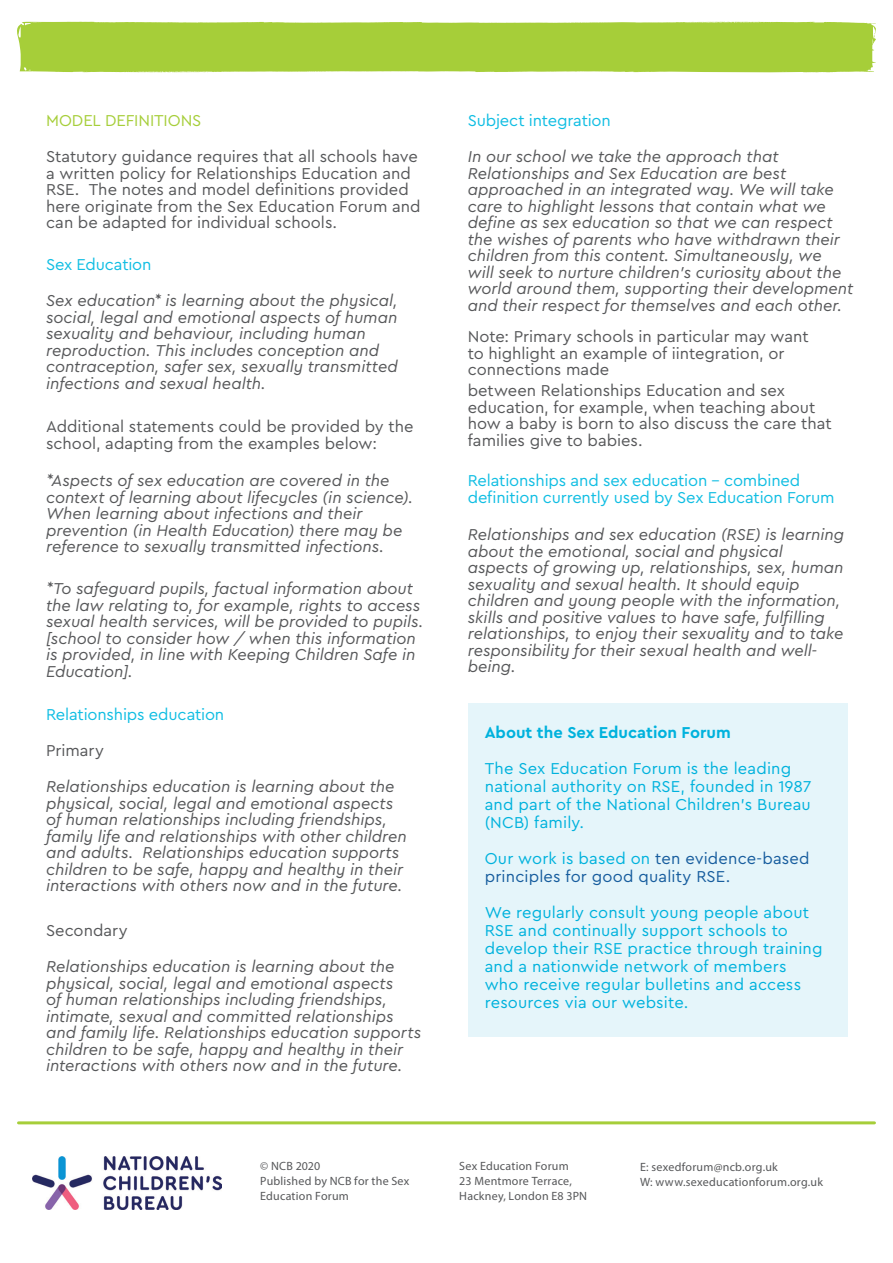
<style>
.page{position:relative;width:893px;height:1263px;background:#fff}
.page>*{position:absolute;margin:0;border:0;box-sizing:border-box;transform-origin:0 0}
.H3_special_subheadin{font:italic 16.5px/16.5px "Cera Pro";color:#57585a}
.H3_special_subheadin-2{font:16.5px/16.5px "Cera Pro";color:#57585a}
.Blue_shaded_box_-_bo{font:16.5px/18px "Cera Pro";letter-spacing:.01em;color:#00b2dd}
.H3_special_subheadin-3{font:16.5px/16.5px "Cera Pro";letter-spacing:-.01em;color:#11bee3}
.Blue_shaded_box_-_bo-2{font:16.5px/18px "Cera Pro";letter-spacing:.01em;color:#175d9e}
.Blue_shaded_box_-_he{font:700 16.5px "Cera Pro";color:#00b2dd}
.H3_special_subheadin-4{font:16.5px "Cera Pro";letter-spacing:-.005em;color:#a6ce39}
.t1{font:12px/15px "Myriad Pro";letter-spacing:.02em;color:#57585a}
.s1{color:#00b2dd}
</style>
<div class="page">
<svg style="left:17px;top:21px;width:859px;height:52px;background:#abd044"></svg>
<hr style="left:19px;top:1121px;width:855px;height:3px;background:#a6ce39">
<img style="left:33px;top:1156px;width:188px;height:53px">
<div style="left:468px;top:703px;width:380px;height:38px;background:#e5f5fa"></div>
<div style="left:468px;top:735px;width:380px;height:122px;background:#e5f5fa"></div>
<div style="left:468px;top:825px;width:380px;height:86px;background:#e5f5fa"></div>
<div style="left:468px;top:879px;width:380px;height:158px;background:#e5f5fa"></div>
<p class="H3_special_subheadin-4" style="left:46px;top:110px;width:157px">MODEL DEFINITIONS</p>
<p class="H3_special_subheadin-2" style="left:46px;top:147px;width:376px">Statutory guidance requires that all schools have a written policy for Relationships Education and RSE. The notes and model definitions provided here originate from the Sex Education Forum and can be adapted for individual schools.</p>
<p class="H3_special_subheadin-3" style="left:46px;top:255px;width:107px">Sex Education</p>
<p class="H3_special_subheadin" style="left:46px;top:291px;width:353px">Sex education* is learning about the physical, social, legal and emotional aspects of human sexuality and behaviour, including human reproduction. This includes conception and contraception, safer sex, sexually transmitted infections and sexual health.</p>
<p class="H3_special_subheadin-2" style="left:46px;top:417px;width:369px">Additional statements could be provided by the school, adapting from the examples below:</p>
<p class="H3_special_subheadin" style="left:46px;top:471px;width:368px">*Aspects of sex education are covered in the context of learning about lifecycles (in science).<br>When learning about infections and their prevention (in Health Education) there may be reference to sexually transmitted infections.</p>
<p class="H3_special_subheadin" style="left:46px;top:579px;width:379px">*To safeguard pupils, factual information about the law relating to, for example, rights to access sexual health services, will be provided to pupils. [school to consider how / when this information is provided, in line with Keeping Children Safe in Education].</p>
<p class="H3_special_subheadin-3" style="left:46px;top:705px;width:180px">Relationships education</p>
<p class="H3_special_subheadin-2" style="left:46px;top:741px;width:59px">Primary</p>
<p class="H3_special_subheadin" style="left:46px;top:777px;width:362px">Relationships education is learning about the physical, social, legal and emotional aspects of human relationships including friendships, family life and relationships with other children and adults. Relationships education supports children to be safe, happy and healthy in their interactions with others now and in the future.</p>
<p class="H3_special_subheadin-2" style="left:46px;top:921px;width:83px">Secondary</p>
<p class="H3_special_subheadin" style="left:46px;top:957px;width:377px">Relationships education is learning about the physical, social, legal and emotional aspects<br>of human relationships including friendships, intimate, sexual and committed relationships and family life. Relationships education supports children to be safe, happy and healthy in their interactions with others now and in the future.</p>
<p class="H3_special_subheadin-3" style="left:468px;top:111px;width:145px">Subject integration</p>
<p class="H3_special_subheadin" style="left:468px;top:147px;width:387px">In our school we take the approach that Relationships and Sex Education are best approached in an integrated way. We will take care to highlight lessons that contain what we define as sex education so that we can respect the wishes of parents who have withdrawn their children from this content. Simultaneously, we<br>will seek to nurture children’s curiosity about the world around them, supporting their development and their respect for themselves and each other.</p>
<p class="H3_special_subheadin-2" style="left:468px;top:327px;width:342px">Note: Primary schools in particular may want to highlight an example of iintegration, or connections made</p>
<p class="H3_special_subheadin-2" style="left:468px;top:381px;width:365px">between Relationships Education and sex education, for example, when teaching about how a baby is born to also discuss the care that families give to babies.</p>
<p class="H3_special_subheadin-3" style="left:468px;top:471px;width:368px">Relationships and sex education – combined definition currently used by Sex Education Forum</p>
<p class="H3_special_subheadin" style="left:468px;top:525px;width:378px">Relationships and sex education (RSE) is learning about the emotional, social and physical aspects of growing up, relationships, sex, human sexuality and sexual health. It should equip children and young people with the information, skills and positive values to have safe, fulfilling relationships, to enjoy their sexuality and to take responsibility for their sexual health and well&shy;being.</p>
<p class="Blue_shaded_box_-_he" style="left:485px;top:722px;width:247px">About the Sex Education Forum</p>
<p class="Blue_shaded_box_-_bo" style="left:485px;top:759px;width:328px">The Sex Education Forum is the leading national authority on RSE, founded in 1987 and part of the National Children’s Bureau (NCB) family.</p>
<p class="Blue_shaded_box_-_bo-2" style="left:485px;top:849px;width:326px"><span class="s1">Our work is based on</span> ten evidence-based principles for good quality RSE.</p>
<p class="Blue_shaded_box_-_bo" style="left:485px;top:903px;width:339px">We regularly consult young people about RSE and continually support schools to develop their RSE practice through training and a nationwide network of members who receive regular bulletins and access resources via our website.</p>
<p class="t1" style="left:260px;top:1158px;width:151px">© NCB 2020<br>Published by NCB for the Sex<br>Education Forum</p>
<p class="t1" style="left:459px;top:1158px;width:129px">Sex Education Forum<br>23 Mentmore Terrace,<br>Hackney, London E8 3PN</p>
<p class="t1" style="left:640px;top:1159px;width:184px">E: sexedforum@ncb.org.uk<br>W: www.sexeducationforum.org.uk</p>
</div>
